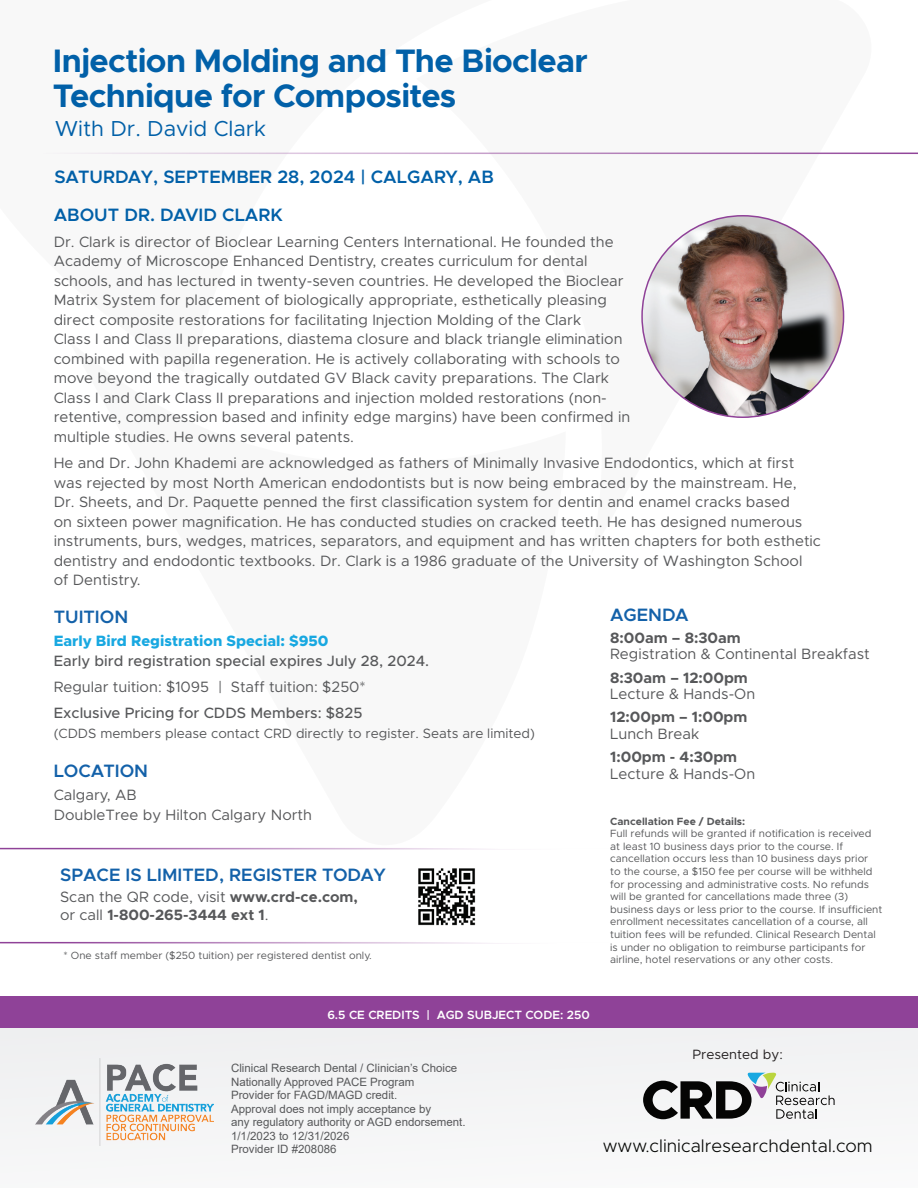
<style>
.page{position:relative;width:918px;height:1188px;background:#fff}
.page>*{position:absolute;margin:0;border:0;box-sizing:border-box;transform-origin:0 0}
.t1{font:700 32.7px/34.5px "Metropolis";letter-spacing:-.02em;color:#0160a8}
.t2{font:21.75px "Metropolis";color:#0160a8}
.t3{font:600 18px "Metropolis";color:#0160a8}
.t4{font:600 18px "Metropolis";color:#1361a9}
.t5{font:300 18px "Metropolis";color:#040503}
.t6{font:15px/19.5px "Metropolis";color:#57585a}
.t7{font:700 15px/18px "Metropolis";color:#57585a}
.t8{font:500 15px "Metropolis";color:#57585a}
.t9{font:800 15px "Metropolis";color:#18a8e1}
.t10{font:13.5px "Metropolis";color:#57585a}
.t11{font:13.5px "Metropolis";color:#231f20}
.t12{font:600 12px "Metropolis";color:#fff}
.t13{font:11.55px/13.5px "Arial";color:#57585a}
.t14{font:10.5px/12.6px "Metropolis";color:#57585a}
.t15{font:700 10.5px "Metropolis";color:#57585a}
.s1{font-weight:400}
</style>
<div class="page">
<svg style="left:416px;top:152px;width:457px;height:266px"></svg>
<img style="left:642px;top:216px;width:202px;height:201px;border-radius:101px">
<hr style="left:42px;top:153px;width:876px;height:1px;background:#8f4298">
<div style="left:0;top:1028px;width:918px;height:118px;background:#f2f3f4"></div>
<div style="left:0;top:997px;width:918px;height:31px;background:#8f4298"></div>
<svg style="left:643px;top:1072px;width:192px;height:47px"></svg>
<img style="left:35px;top:1059px;width:178px;height:86px">
<img style="left:418px;top:868px;width:58px;height:58px">
<hr style="left:0;top:942px;width:649px;height:1px;background:#8f4298">
<hr style="left:0;top:848px;width:649px;height:1px;background:#8f4298">
<h1 class="t1" style="left:53px;top:44px;width:536px">Injection Molding and The Bioclear<br>Technique for Composites</h1>
<h2 class="t2" style="left:55px;top:115px;width:213px">With Dr. David Clark</h2>
<p class="t3" style="left:54px;top:166px;width:441px">SATURDAY, SEPTEMBER 28, 2024 | CALGARY, AB</p>
<p class="t3" style="left:54px;top:203px;width:231px">ABOUT DR. DAVID CLARK</p>
<p class="t6" style="left:54px;top:232px;width:578px">Dr. Clark is director of Bioclear Learning Centers International. He founded the Academy of Microscope Enhanced Dentistry, creates curriculum for dental schools, and has lectured in twenty-seven countries. He developed the Bioclear Matrix System for placement of biologically appropriate, esthetically pleasing direct composite restorations for facilitating Injection Molding of the Clark<br>Class I and Class II preparations, diastema closure and black triangle elimination combined with papilla regeneration. He is actively collaborating with schools to move beyond the tragically outdated GV Black cavity preparations. The Clark Class I and Clark Class II preparations and injection molded restorations (non&shy;retentive, compression based and infinity edge margins) have been confirmed in multiple studies. He owns several patents.</p>
<p class="t6" style="left:54px;top:453px;width:769px">He and Dr. John Khademi are acknowledged as fathers of Minimally Invasive Endodontics, which at first was rejected by most North American endodontists but is now being embraced by the mainstream. He, Dr. Sheets, and Dr. Paquette penned the first classification system for dentin and enamel cracks based<br>on sixteen power magnification. He has conducted studies on cracked teeth. He has designed numerous instruments, burs, wedges, matrices, separators, and equipment and has written chapters for both esthetic dentistry and endodontic textbooks. Dr. Clark is a 1986 graduate of the University of Washington School<br>of Dentistry.</p>
<p class="t4" style="left:54px;top:605px;width:76px">TUITION</p>
<p class="t9" style="left:54px;top:631px;width:276px">Early Bird Registration Special: $950</p>
<p class="t8" style="left:54px;top:651px;width:377px">Early bird registration special expires July 28, 2024.</p>
<p class="t6" style="left:54px;top:677px;width:314px">Regular tuition: $1095 | Staff tuition: $250*</p>
<p class="t8" style="left:54px;top:704px;width:310px">Exclusive Pricing for CDDS Members: $825</p>
<p class="t10" style="left:54px;top:725px;width:483px">(CDDS members please contact CRD directly to register. Seats are limited)</p>
<p class="t4" style="left:54px;top:760px;width:96px">LOCATION</p>
<p class="t6" style="left:54px;top:785px;width:260px">Calgary, AB<br>DoubleTree by Hilton Calgary North</p>
<p class="t4" style="left:60px;top:863px;width:327px">SPACE IS LIMITED, REGISTER TODAY</p>
<p class="t7" style="left:60px;top:888px;width:299px"><span class="s1">Scan the QR code, visit</span> www.crd-ce.com, <span class="s1">or call</span> 1-800-265-3444 ext 1<span class="s1">.</span></p>
<p class="t14" style="left:64px;top:950px;width:310px">* One staff member ($250 tuition) per registered dentist only.</p>
<p class="t4" style="left:610px;top:604px;width:80px">AGENDA</p>
<p class="t7" style="left:610px;top:629px;width:132px">8:00am – 8:30am</p>
<p class="t6" style="left:610px;top:645px;width:261px">Registration &amp; Continental Breakfast</p>
<p class="t7" style="left:610px;top:669px;width:139px">8:30am – 12:00pm</p>
<p class="t6" style="left:610px;top:684px;width:147px">Lecture &amp; Hands-On</p>
<p class="t7" style="left:610px;top:708px;width:139px">12:00pm – 1:00pm</p>
<p class="t6" style="left:610px;top:724px;width:91px">Lunch Break</p>
<p class="t7" style="left:610px;top:748px;width:129px">1:00pm - 4:30pm</p>
<p class="t6" style="left:610px;top:764px;width:147px">Lecture &amp; Hands-On</p>
<p class="t15" style="left:610px;top:814px;width:137px">Cancellation Fee / Details:</p>
<p class="t14" style="left:610px;top:827px;width:274px">Full refunds will be granted if notification is received at least 10 business days prior to the course. If cancellation occurs less than 10 business days prior<br>to the course, a $150 fee per course will be withheld for processing and administrative costs. No refunds will be granted for cancellations made three (3) business days or less prior to the course. If insufficient enrollment necessitates cancellation of a course, all tuition fees will be refunded. Clinical Research Dental is under no obligation to reimburse participants for airline, hotel reservations or any other costs.</p>
<p class="t12" style="left:327px;top:1007px;width:264px">6.5 CE CREDITS | AGD SUBJECT CODE: 250</p>
<p class="t13" style="left:231px;top:1061px;width:236px">Clinical Research Dental / Clinician’s Choice Nationally Approved PACE Program<br>Provider for FAGD/MAGD credit.<br>Approval does not imply acceptance by<br>any regulatory authority or AGD endorsement.<br>1/1/2023 to 12/31/2026<br>Provider ID #208086</p>
<p class="t11" style="left:693px;top:1046px;width:92px">Presented by:</p>
<p class="t5" style="left:603px;top:1134px;width:271px">www.clinicalresearchdental.com</p>
</div>
